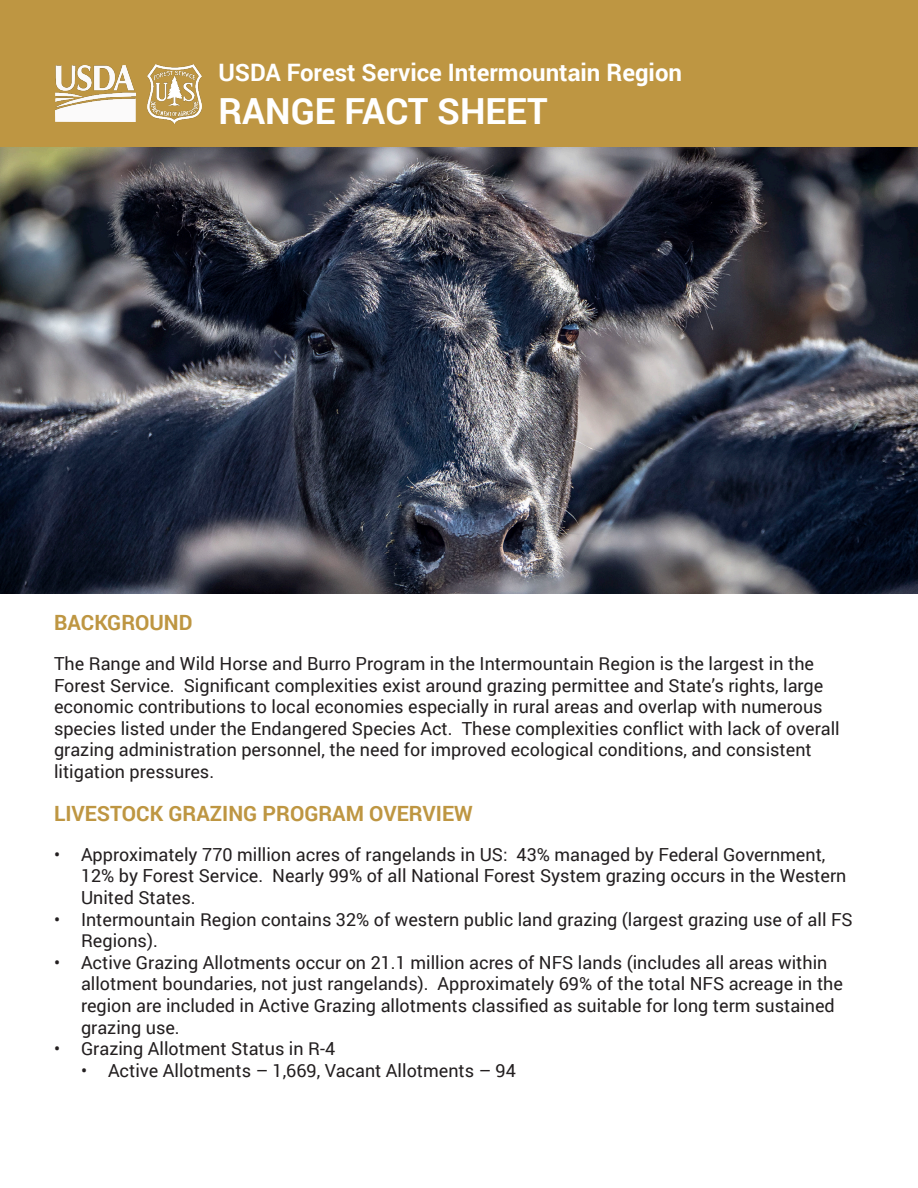
<style>
.page{position:relative;width:918px;height:1188px;background:#fff}
.page>*{position:absolute;margin:0;border:0;box-sizing:border-box;transform-origin:0 0}
.t1{font:700 36px "Roboto";color:#fff}
.t2{font:700 24px "Roboto";color:#fff}
.text{font:700 21px "Roboto";color:#be9642}
.text-2{font:18px/21.6px "Roboto";color:#231f20}
</style>
<div class="page">
<img style="left:0;top:147px;width:918px;height:447px">
<div style="left:0;top:0;width:918px;height:147px;background:#be9642"></div>
<img style="left:55px;top:66px;width:81px;height:55px">
<img style="left:148px;top:64px;width:53px;height:60px">
<h2 class="t2" style="left:218px;top:55px;width:465px">USDA Forest Service Intermountain Region</h2>
<h1 class="t1" style="left:218px;top:85px;width:331px">RANGE FACT SHEET</h1>
<p class="text" style="left:54px;top:608px;width:140px">BACKGROUND</p>
<p class="text-2" style="left:54px;top:652px;width:787px">The Range and Wild Horse and Burro Program in the Intermountain Region is the largest in the Forest Service. Significant complexities exist around grazing permittee and State’s rights, large economic contributions to local economies especially in rural areas and overlap with numerous species listed under the Endangered Species Act. These complexities conflict with lack of overall grazing administration personnel, the need for improved ecological conditions, and consistent litigation pressures.</p>
<p class="text" style="left:54px;top:799px;width:420px">LIVESTOCK GRAZING PROGRAM OVERVIEW</p>
<p class="text-2" style="left:81px;top:843px;width:767px;text-indent:-27px">• Approximately 770 million acres of rangelands in US: 43% managed by Federal Government,<br>12% by Forest Service. Nearly 99% of all National Forest System grazing occurs in the Western<br>United States.</p>
<p class="text-2" style="left:81px;top:908px;width:773px;text-indent:-27px">• Intermountain Region contains 32% of western public land grazing (largest grazing use of all FS<br>Regions).</p>
<p class="text-2" style="left:81px;top:951px;width:763px;text-indent:-27px">• Active Grazing Allotments occur on 21.1 million acres of NFS lands (includes all areas within allotment boundaries, not just rangelands). Approximately 69% of the total NFS acreage in the region are included in Active Grazing allotments classified as suitable for long term sustained grazing use.</p>
<p class="text-2" style="left:54px;top:1037px;width:283px">• Grazing Allotment Status in R-4</p>
<p class="text-2" style="left:81px;top:1059px;width:436px">• Active Allotments – 1,669, Vacant Allotments – 94</p>
</div>
